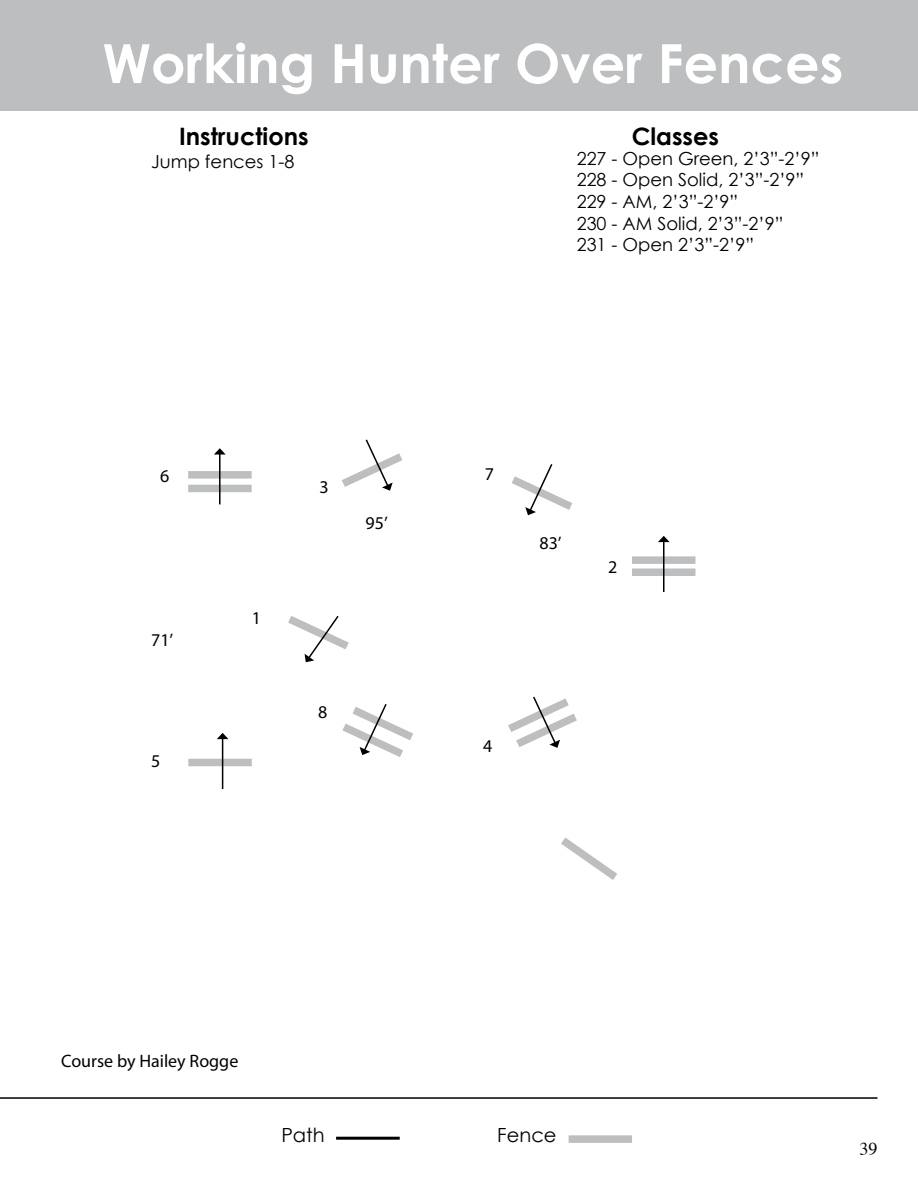
<style>
.page{position:relative;width:918px;height:1188px;background:#fff}
.page>*{position:absolute;margin:0;border:0;box-sizing:border-box;transform-origin:0 0}
.t1{font:700 54px "Century Gothic";color:#fff}
.t2{font:700 24px "Century Gothic";color:#000}
.t3{font:19.5px "Century Gothic";color:#000}
.t4{font:18px/21.6px "Century Gothic";color:#000}
.t5{font:18px "Myriad Pro";color:#000}
.t6{font:18px "Times";color:#000}
</style>
<div class="page">
<hr style="left:0;top:1097px;width:878px;height:2px;background:#000">
<div style="left:0;top:0;width:918px;height:111px;background:#bcbec0"></div>
<hr style="left:336px;top:1137px;width:64px;height:3px;background:#000">
<div style="left:569px;top:1135px;width:63px;height:8px;background:#bcbec0"></div>
<div style="left:632px;top:556px;width:63px;height:8px;background:#bcbec0"></div>
<div style="left:632px;top:568px;width:63px;height:8px;background:#bcbec0"></div>
<div style="left:188px;top:471px;width:64px;height:8px;background:#bcbec0"></div>
<div style="left:188px;top:485px;width:64px;height:7px;background:#bcbec0"></div>
<hr style="left:219px;top:454px;width:2px;height:50px;background:#000">
<svg style="left:214px;top:448px;width:12px;height:7px"></svg>
<div style="left:188px;top:759px;width:64px;height:7px;background:#bcbec0"></div>
<svg style="left:342px;top:439px;width:60px;height:52px"></svg>
<svg style="left:512px;top:464px;width:61px;height:52px"></svg>
<hr style="left:663px;top:541px;width:2px;height:51px;background:#000">
<svg style="left:658px;top:536px;width:12px;height:6px"></svg>
<svg style="left:508px;top:696px;width:69px;height:52px"></svg>
<svg style="left:342px;top:704px;width:71px;height:53px"></svg>
<svg style="left:561px;top:837px;width:56px;height:43px"></svg>
<hr style="left:222px;top:738px;width:1px;height:51px;background:#000">
<svg style="left:217px;top:733px;width:11px;height:6px"></svg>
<svg style="left:288px;top:615px;width:61px;height:47px"></svg>
<h1 class="t1" style="left:102px;top:29px;width:742px">Working Hunter Over Fences</h1>
<h2 class="t2" style="left:179px;top:121px;width:131px">Instructions</h2>
<h2 class="t2" style="left:632px;top:121px;width:89px">Classes</h2>
<p class="t4" style="left:151px;top:151px;width:145px">Jump fences 1-8</p>
<p class="t4" style="left:577px;top:147px;width:244px">227 - Open Green, 2’3”-2’9”<br>228 - Open Solid, 2’3”-2’9”<br>229 - AM, 2’3”-2’9”<br>230 - AM Solid, 2’3”-2’9”<br>231 - Open 2’3”-2’9”</p>
<p class="t5" style="left:160px;top:465px;width:11px">6</p>
<p class="t5" style="left:485px;top:463px;width:11px">7</p>
<p class="t5" style="left:320px;top:475px;width:11px">3</p>
<p class="t5" style="left:151px;top:629px;width:24px">71’</p>
<p class="t5" style="left:151px;top:750px;width:11px">5</p>
<p class="t5" style="left:252px;top:607px;width:11px">1</p>
<p class="t5" style="left:366px;top:512px;width:24px">95’</p>
<p class="t5" style="left:318px;top:700px;width:11px">8</p>
<p class="t5" style="left:483px;top:735px;width:11px">4</p>
<p class="t5" style="left:539px;top:532px;width:24px">83’</p>
<p class="t5" style="left:608px;top:556px;width:11px">2</p>
<p class="t5" style="left:61px;top:1049px;width:179px">Course by Hailey Rogge</p>
<p class="t3" style="left:281px;top:1123px;width:45px">Path</p>
<p class="t3" style="left:497px;top:1123px;width:61px">Fence</p>
<p class="t6" style="left:859px;top:1132px;width:19px">39</p>
</div>
